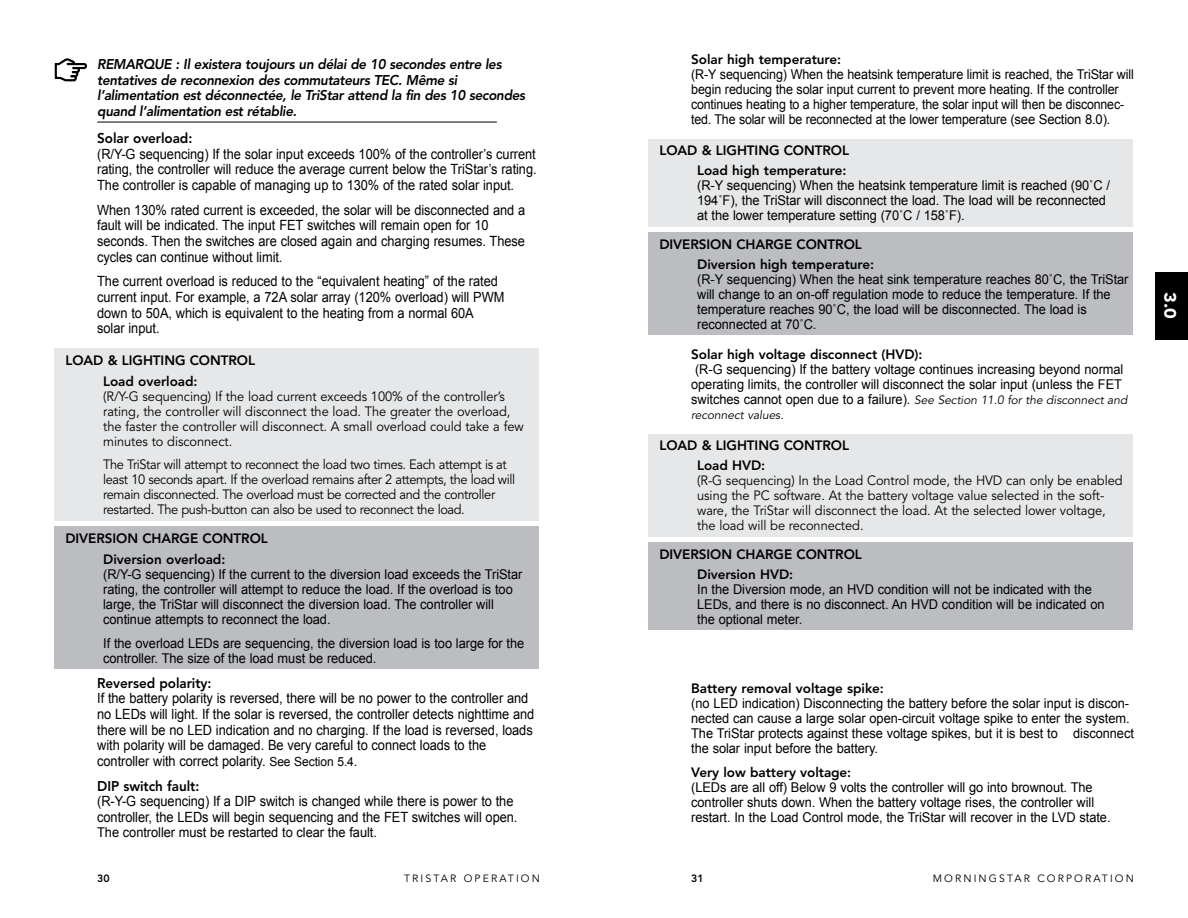
<style>
.page{position:relative;width:1188px;height:918px;background:#fff}
.page>*{position:absolute;margin:0;border:0;box-sizing:border-box;transform-origin:0 0}
.t1{font:900 16.5px "Avenir LT Std";color:#fff;scale:1.1 1}
.t2{font:14.1px/15.6px "Arial";letter-spacing:-.005em;color:#000;scale:.91 1}
.t3{font:italic 800 14.1px/15.6px "Avenir LT Std";letter-spacing:-.025em;color:#000;scale:.96 1}
.t4{font:800 14.1px "Avenir LT Std";letter-spacing:-.005em;color:#000;scale:.96 1}
.t5{font:13.5px/15px "Arial";letter-spacing:-.005em;color:#000;scale:.95 1}
.t6{font:13.5px/15px "Avenir LT Std";letter-spacing:-.005em;color:#000;scale:.95 1}
.t7{font:800 13.5px/20.4px "Avenir LT Std";letter-spacing:-.005em;color:#000}
.t8{font:13.5px/15px "Arial";letter-spacing:-.005em;color:#000;scale:.93 1}
.t9{font:13.5px/15px "Avenir LT Std";letter-spacing:-.03em;color:#000;scale:.95 1}
.t10{font:italic 12px "Avenir LT Std";letter-spacing:-.005em;color:#000}
.t11{font:10.5px "Avenir LT Std";letter-spacing:.2em;color:#000}
.t12{font:800 10.5px "Avenir LT Std";color:#000}
.s1{font-size:12.6px}
.s2{font-family:"Avenir LT Std";font-style:italic;font-size:12px}
</style>
<div class="page">
<div style="left:1156px;top:272px;width:32px;height:67px;background:#000"></div>
<hr style="left:97px;top:122px;width:400px;height:1px;background:#000">
<svg style="left:55px;top:58px;width:32px;height:23px"></svg>
<div style="left:54px;top:349px;width:485px;height:172px;background:#e6e7e8"></div>
<div style="left:54px;top:527px;width:485px;height:142px;background:#bbbdc0"></div>
<div style="left:648px;top:139px;width:485px;height:87px;background:#e6e7e8"></div>
<div style="left:648px;top:232px;width:485px;height:103px;background:#bbbdc0"></div>
<div style="left:648px;top:434px;width:485px;height:102px;background:#e6e7e8"></div>
<div style="left:648px;top:542px;width:485px;height:88px;background:#bbbdc0"></div>
<p class="t3" style="left:97px;top:57px;width:447px">REMARQUE : Il existera toujours un délai de 10 secondes entre les tentatives de reconnexion des commutateurs TEC. Même si l’alimentation est déconnectée, le TriStar attend la fin des 10 secondes quand l’alimentation est rétablie.</p>
<p class="t4" style="left:97px;top:132px;width:101px">Solar overload:</p>
<p class="t2" style="left:97px;top:147px;width:484px;text-align:justify">(R/Y-G sequencing) If the solar input exceeds 100% of the controller’s current rating, the controller will reduce the average current below the TriStar’s rating.<br>The controller is capable of managing up to 130% of the rated solar input.</p>
<p class="t2" style="left:97px;top:203px;width:472px">When 130% rated current is exceeded, the solar will be disconnected and a fault will be indicated. The input FET switches will remain open for 10 seconds. Then the switches are closed again and charging resumes. These cycles can continue without limit.</p>
<p class="t2" style="left:97px;top:275px;width:449px">The current overload is reduced to the “equivalent heating” of the rated current input. For example, a 72A solar array (120% overload) will PWM down to 50A, which is equivalent to the heating from a normal 60A solar input.</p>
<p class="t7" style="left:103px;top:351px;width:153px;text-indent:-38px">LOAD &amp; LIGHTING CONTROL<br>Load overload:</p>
<p class="t6" style="left:103px;top:390px;width:444px">(R/Y-G sequencing) If the load current exceeds 100% of the controller’s rating, the controller will disconnect the load. The greater the overload, the faster the controller will disconnect. A small overload could take a few minutes to disconnect.</p>
<p class="t9" style="left:103px;top:459px;width:435px">The TriStar will attempt to reconnect the load two times. Each attempt is at least 10 seconds apart. If the overload remains after 2 attempts, the load will remain disconnected. The overload must be corrected and the controller restarted. The push-button can also be used to reconnect the load.</p>
<p class="t7" style="left:65px;top:529px;width:204px;text-align:center">DIVERSION CHARGE CONTROL<br>Diversion overload:</p>
<p class="t5" style="left:103px;top:568px;width:443px">(R/Y-G sequencing) If the current to the diversion load exceeds the TriStar rating, the controller will attempt to reduce the load. If the overload is too large, the TriStar will disconnect the diversion load. The controller will continue attempts to reconnect the load.</p>
<p class="t5" style="left:103px;top:637px;width:445px">If the overload LEDs are sequencing, the diversion load is too large for the controller. The size of the load must be reduced.</p>
<p class="t4" style="left:97px;top:677px;width:121px">Reversed polarity:</p>
<p class="t2" style="left:97px;top:692px;width:482px">If the battery polarity is reversed, there will be no power to the controller and no LEDs will light. If the solar is reversed, the controller detects nighttime and there will be no LED indication and no charging. If the load is reversed, loads with polarity will be damaged. Be very careful to connect loads to the controller with correct polarity. <span class="s1">See Section 5.4</span>.</p>
<p class="t4" style="left:97px;top:780px;width:108px">DIP switch fault:</p>
<p class="t2" style="left:97px;top:795px;width:463px">(R-Y-G sequencing) If a DIP switch is changed while there is power to the controller, the LEDs will begin sequencing and the FET switches will open.</p>
<p class="t5" style="left:97px;top:826px;width:296px">The controller must be restarted to clear the fault.</p>
<p class="t7" style="left:691px;top:50px;width:152px">Solar high temperature:</p>
<p class="t8" style="left:691px;top:68px;width:478px">(R-Y sequencing) When the heatsink temperature limit is reached, the TriStar will begin reducing the solar input current to prevent more heating. If the controller continues heating to a higher temperature, the solar input will then be disconnec&shy;ted. The solar will be reconnected at the lower temperature (see Section 8.0).</p>
<p class="t7" style="left:659px;top:141px;width:191px;text-align:right">LOAD &amp; LIGHTING CONTROL<br>Load high temperature:</p>
<p class="t5" style="left:697px;top:178px;width:436px">(R-Y sequencing) When the heatsink temperature limit is reached (90˚C /<br>194˚F), the TriStar will disconnect the load. The load will be reconnected at the lower temperature setting (70˚C / 158˚F).</p>
<p class="t7" style="left:697px;top:235px;width:179px;text-indent:-38px">DIVERSION CHARGE CONTROL<br>Diversion high temperature:</p>
<p class="t5" style="left:697px;top:272px;width:456px">(R-Y sequencing) When the heat sink temperature reaches 80˚C, the TriStar will change to an on-off regulation mode to reduce the temperature. If the temperature reaches 90˚C, the load will be disconnected. The load is reconnected at 70˚C.</p>
<p class="t7" style="left:691px;top:345px;width:233px">Solar high voltage disconnect (HVD):</p>
<p class="t5" style="left:691px;top:363px;width:461px">(R-G sequencing) If the battery voltage continues increasing beyond normal operating limits, the controller will disconnect the solar input (unless the FET switches cannot open due to a failure). <span class="s2">See Section 11.0 for the disconnect and</span></p>
<p class="t10" style="left:691px;top:410px;width:94px">reconnect values.</p>
<p class="t7" style="left:697px;top:436px;width:153px;text-indent:-38px">LOAD &amp; LIGHTING CONTROL<br>Load HVD:</p>
<p class="t6" style="left:697px;top:475px;width:449px">(R-G sequencing) In the Load Control mode, the HVD can only be enabled using the PC software. At the battery voltage value selected in the soft&shy;ware, the TriStar will disconnect the load. At the selected lower voltage, the load will be reconnected.</p>
<p class="t7" style="left:697px;top:545px;width:166px;text-indent:-38px">DIVERSION CHARGE CONTROL<br>Diversion HVD:</p>
<p class="t5" style="left:697px;top:583px;width:431px">In the Diversion mode, an HVD condition will not be indicated with the<br>LEDs, and there is no disconnect. An HVD condition will be indicated on the optional meter.</p>
<p class="t7" style="left:691px;top:679px;width:194px">Battery removal voltage spike:</p>
<p class="t5" style="left:691px;top:697px;width:468px">(no LED indication) Disconnecting the battery before the solar input is discon&shy;nected can cause a large solar open-circuit voltage spike to enter the system.<br>The TriStar protects against these voltage spikes, but it is best to disconnect the solar input before the battery.</p>
<p class="t7" style="left:691px;top:763px;width:162px">Very low battery voltage:</p>
<p class="t5" style="left:691px;top:781px;width:443px">(LEDs are all off) Below 9 volts the controller will go into brownout. The controller shuts down. When the battery voltage rises, the controller will restart. In the Load Control mode, the TriStar will recover in the LVD state.</p>
<p class="t12" style="left:97px;top:874px;width:14px">30</p>
<p class="t11" style="left:404px;top:872px;width:137px">TRISTAR OPERATION</p>
<p class="t12" style="left:691px;top:874px;width:14px">31</p>
<p class="t11" style="left:933px;top:872px;width:203px">MORNINGSTAR CORPORATION</p>
<p class="t1" style="left:1180px;top:292px;width:25px;rotate:90deg">3.0</p>
</div>
